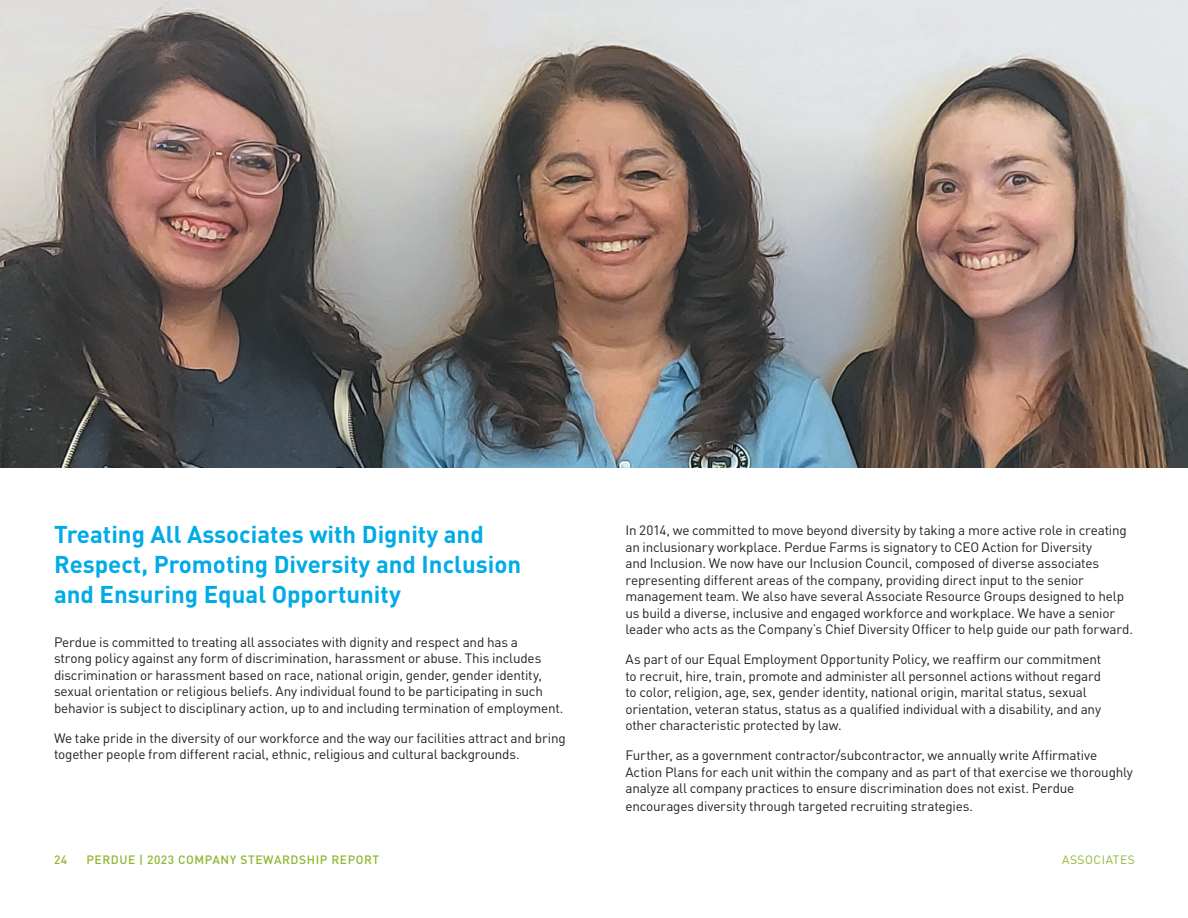
<style>
.page{position:relative;width:1188px;height:918px;background:#fff}
.page>*{position:absolute;margin:0;border:0;box-sizing:border-box;transform-origin:0 0}
.t1{font:700 24px/30px "DINOT";color:#00abe7}
.t2{font:13.5px/16.5px "DINOT";letter-spacing:-.015em;color:#231f20}
.t3{font:500 12px "DINOT";letter-spacing:.05em;color:#90b531}
.t4{font:12px "DINOT";letter-spacing:.05em;color:#90b531}
</style>
<div class="page">
<img style="left:0;top:0;width:1188px;height:468px">
<h1 class="t1" style="left:54px;top:519px;width:469px">Treating All Associates with Dignity and<br>Respect, Promoting Diversity and Inclusion and Ensuring Equal Opportunity</h1>
<p class="t2" style="left:54px;top:633px;width:511px">Perdue is committed to treating all associates with dignity and respect and has a<br>strong policy against any form of discrimination, harassment or abuse. This includes discrimination or harassment based on race, national origin, gender, gender identity, sexual orientation or religious beliefs. Any individual found to be participating in such behavior is subject to disciplinary action, up to and including termination of employment.</p>
<p class="t2" style="left:54px;top:729px;width:513px">We take pride in the diversity of our workforce and the way our facilities attract and bring together people from different racial, ethnic, religious and cultural backgrounds.</p>
<p class="t2" style="left:625px;top:522px;width:509px">In 2014, we committed to move beyond diversity by taking a more active role in creating an inclusionary workplace. Perdue Farms is signatory to CEO Action for Diversity<br>and Inclusion. We now have our Inclusion Council, composed of diverse associates representing different areas of the company, providing direct input to the senior management team. We also have several Associate Resource Groups designed to help us build a diverse, inclusive and engaged workforce and workplace. We have a senior leader who acts as the Company’s Chief Diversity Officer to help guide our path forward.</p>
<p class="t2" style="left:625px;top:651px;width:477px">As part of our Equal Employment Opportunity Policy, we reaffirm our commitment to recruit, hire, train, promote and administer all personnel actions without regard to color, religion, age, sex, gender identity, national origin, marital status, sexual orientation, veteran status, status as a qualified individual with a disability, and any other characteristic protected by law.</p>
<p class="t2" style="left:625px;top:747px;width:509px">Further, as a government contractor/subcontractor, we annually write Affirmative<br>Action Plans for each unit within the company and as part of that exercise we thoroughly analyze all company practices to ensure discrimination does not exist. Perdue</p>
<p class="t2" style="left:625px;top:798px;width:349px">encourages diversity through targeted recruiting strategies.</p>
<p class="t3" style="left:54px;top:852px;width:15px">24</p>
<p class="t3" style="left:86px;top:852px;width:294px">PERDUE | 2023 COMPANY STEWARDSHIP REPORT</p>
<p class="t4" style="left:1062px;top:852px;width:74px">ASSOCIATES</p>
</div>
